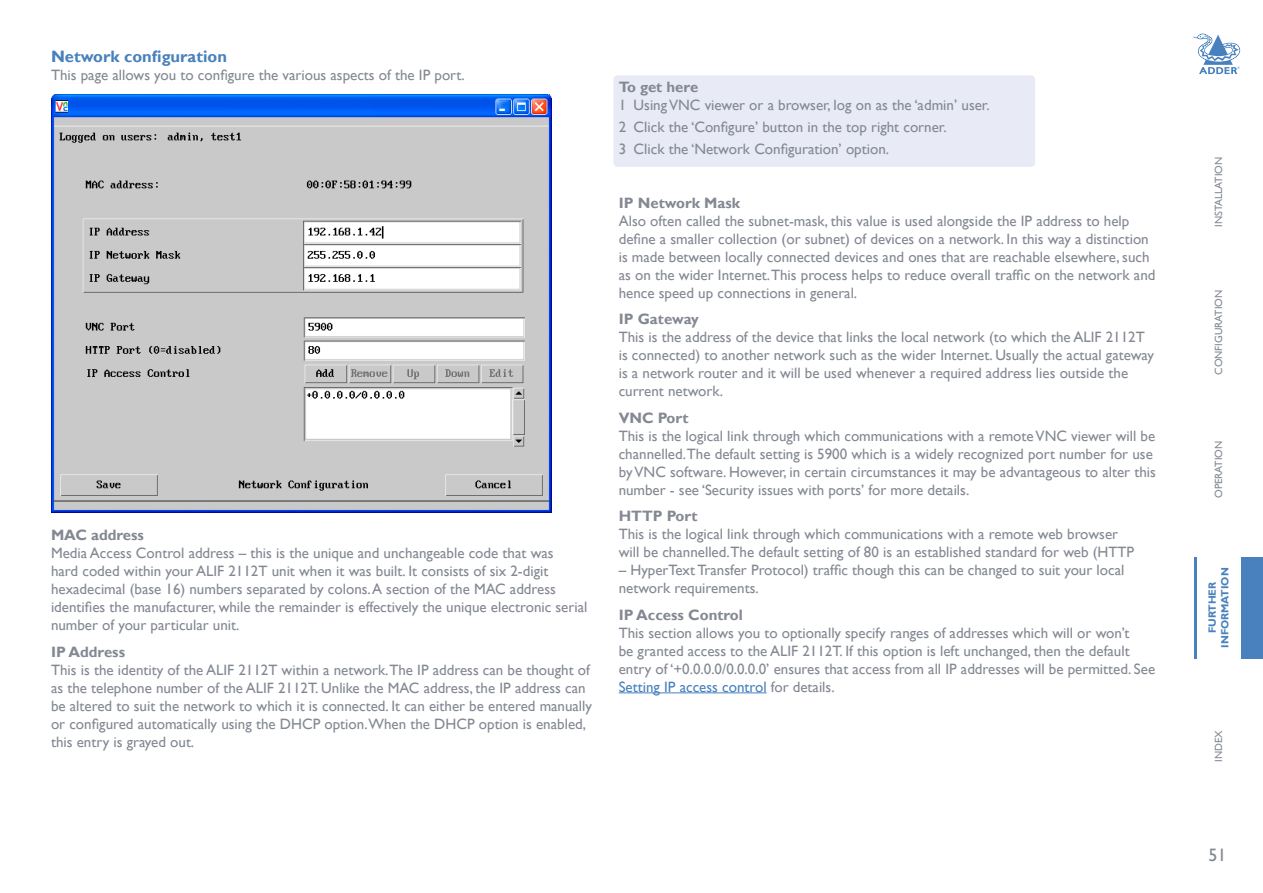
<style>
.page{position:relative;width:1263px;height:893px;background:#fff}
.page>*{position:absolute;margin:0;border:0;box-sizing:border-box;transform-origin:0 0}
.t1{font:18px "Gill Sans";color:#838892}
.t2{font:700 16.5px "Gill Sans";color:#4881bd}
.t3{font:15px/18px "Gill Sans";color:#838892}
.t4{font:700 15px "Gill Sans";color:#838892}
.t5{font:10.5px "Gill Sans";color:#838892}
.t6{font:700 10.5px/12.6px "Gill Sans";color:#4881bd;text-align:center}
.s1{color:#4881bd}
</style>
<div class="page">
<svg style="left:1192px;top:34px;width:48px;height:40px"></svg>
<div style="left:1241px;top:557px;width:22px;height:102px;background:#4881bd"></div>
<hr style="left:1194px;top:557px;width:2px;height:102px;background:#4881bd">
<div style="left:613px;top:75px;width:422px;height:92px;background:#e8ebf6;border-radius:4px"></div>
<img style="left:51px;top:95px;width:500px;height:418px">
<hr style="left:619px;top:692px;width:148px;height:1px;background:#4881bd">
<p class="t2" style="left:51px;top:47px;width:177px">Network configuration</p>
<p class="t3" style="left:51px;top:67px;width:415px">This page allows you to configure the various aspects of the IP port.</p>
<p class="t4" style="left:51px;top:526px;width:94px">MAC address</p>
<p class="t3" style="left:51px;top:544px;width:538px">Media Access Control address – this is the unique and unchangeable code that was<br>hard coded within your ALIF 2112T unit when it was built. It consists of six 2-digit hexadecimal (base 16) numbers separated by colons. A section of the MAC address identifies the manufacturer, while the remainder is effectively the unique electronic serial number of your particular unit.</p>
<p class="t4" style="left:51px;top:643px;width:76px">IP Address</p>
<p class="t3" style="left:51px;top:661px;width:542px">This is the identity of the ALIF 2112T within a network.The IP address can be thought of as the telephone number of the ALIF 2112T. Unlike the MAC address, the IP address can be altered to suit the network to which it is connected. It can either be entered manually or configured automatically using the DHCP option.When the DHCP option is enabled, this entry is grayed out.</p>
<p class="t4" style="left:619px;top:78px;width:81px">To get here</p>
<p class="t3" style="left:619px;top:94px;width:372px;line-height:22.2px">1 Using VNC viewer or a browser, log on as the ‘admin’ user.<br>2 Click the ‘Configure’ button in the top right corner.<br>3 Click the ‘Network Configuration’ option.</p>
<p class="t4" style="left:619px;top:193px;width:123px">IP Network Mask</p>
<p class="t3" style="left:619px;top:212px;width:538px">Also often called the subnet-mask, this value is used alongside the IP address to help define a smaller collection (or subnet) of devices on a network. In this way a distinction is made between locally connected devices and ones that are reachable elsewhere, such as on the wider Internet.This process helps to reduce overall traffic on the network and hence speed up connections in general.</p>
<p class="t4" style="left:619px;top:310px;width:82px">IP Gateway</p>
<p class="t3" style="left:619px;top:328px;width:537px">This is the address of the device that links the local network (to which the ALIF 2112T is connected) to another network such as the wider Internet. Usually the actual gateway is a network router and it will be used whenever a required address lies outside the current network.</p>
<p class="t4" style="left:619px;top:409px;width:71px">VNC Port</p>
<p class="t3" style="left:619px;top:427px;width:539px">This is the logical link through which communications with a remote VNC viewer will be channelled.The default setting is 5900 which is a widely recognized port number for use by VNC software. However, in certain circumstances it may be advantageous to alter this number - see ‘Security issues with ports’ for more details.</p>
<p class="t4" style="left:619px;top:507px;width:80px">HTTP Port</p>
<p class="t3" style="left:619px;top:525px;width:517px">This is the logical link through which communications with a remote web browser will be channelled.The default setting of 80 is an established standard for web (HTTP</p>
<p class="t3" style="left:619px;top:561px;width:507px">– HyperText Transfer Protocol) traffic though this can be changed to suit your local network requirements.</p>
<p class="t4" style="left:619px;top:606px;width:126px">IP Access Control</p>
<p class="t3" style="left:619px;top:624px;width:538px">This section allows you to optionally specify ranges of addresses which will or won’t<br>be granted access to the ALIF 2112T. If this option is left unchanged, then the default entry of ‘+0.0.0.0/0.0.0.0’ ensures that access from all IP addresses will be permitted. See <span class="s1">Setting IP access control</span> for details.</p>
<p class="t5" style="left:1212px;top:227px;width:71px;rotate:-90deg">INSTALLATION</p>
<p class="t5" style="left:1212px;top:375px;width:87px;rotate:-90deg">CONFIGURATION</p>
<p class="t5" style="left:1212px;top:498px;width:59px;rotate:-90deg">OPERATION</p>
<p class="t6" style="left:1206px;top:648px;width:82px;rotate:-90deg">FURTHER<br>INFORMATION</p>
<p class="t5" style="left:1212px;top:762px;width:33px;rotate:-90deg">INDEX</p>
<p class="t1" style="left:1208px;top:844px;width:19px">51</p>
</div>
